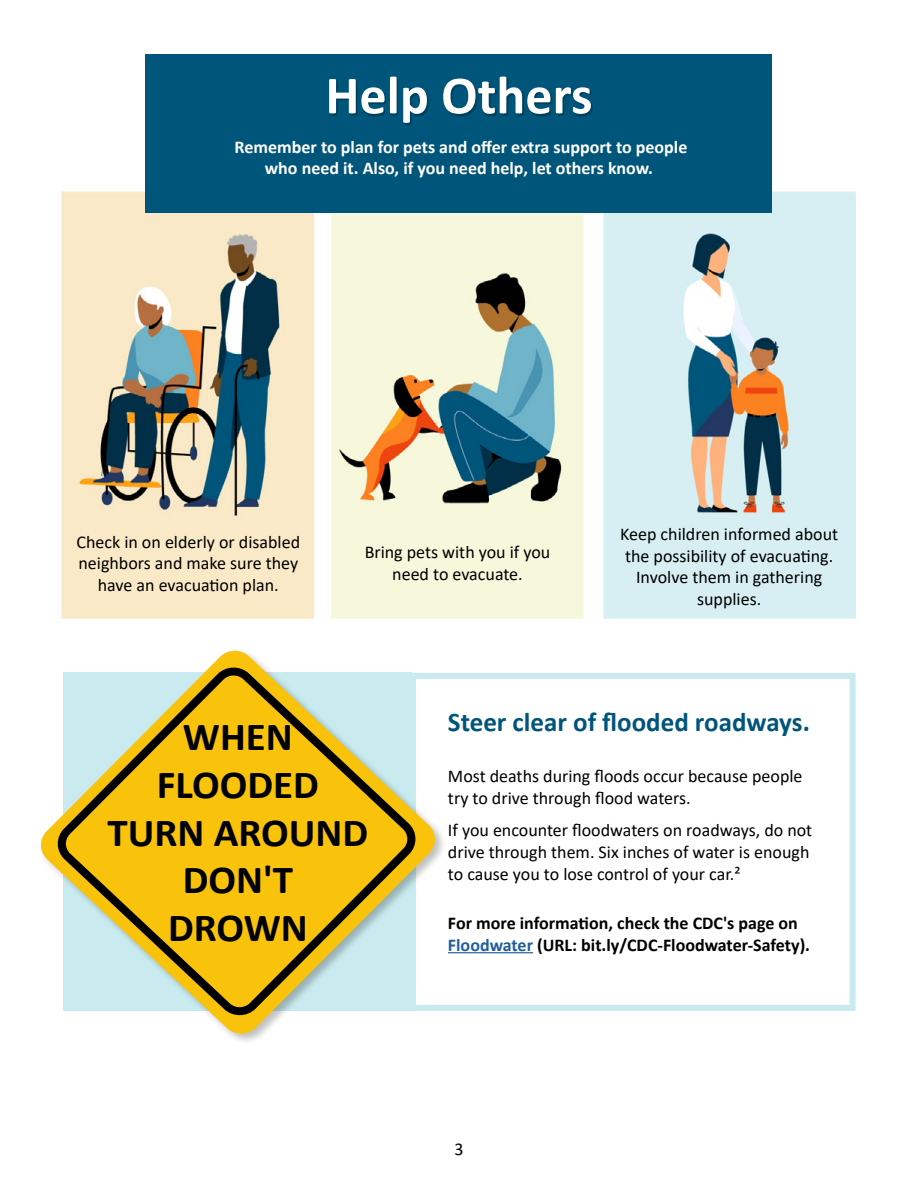
<style>
.page{position:relative;width:918px;height:1188px;background:#fff}
.page>*{position:absolute;margin:0;border:0;box-sizing:border-box;transform-origin:0 0}
.t1{font:700 54px "Calibri";color:#fff}
.t2{font:700 39.9px/47.8px "Calibri";color:#000;text-align:center}
.t3{font:700 27px "Calibri";color:#00557a}
.t4{font:18px/21.6px "Calibri";color:#000}
.t5{font:700 18px "Calibri";color:#fff}
.t6{font:700 18px/21.6px "Calibri";color:#000}
.s1{color:#215e9e}
</style>
<div class="page">
<img style="left:61px;top:180px;width:795px;height:439px">
<div style="left:146px;top:54px;width:626px;height:158px;background:#00557a"></div>
<div style="left:330px;top:78px;width:263px;height:47px;background:#000;opacity:.25"></div>
<svg style="left:43px;top:653px;width:813px;height:388px"></svg>
<h1 class="t1" style="left:325px;top:57px;width:269px">Help Others</h1>
<p class="t5" style="left:235px;top:134px;width:454px">Remember to plan for pets and offer extra support to people</p>
<p class="t5" style="left:265px;top:156px;width:390px">who need it. Also, if you need help, let others know.</p>
<p class="t4" style="left:76px;top:530px;width:225px">Check in on elderly or disabled</p>
<p class="t4" style="left:78px;top:552px;width:221px">neighbors and make sure they</p>
<p class="t4" style="left:98px;top:574px;width:182px">have an evacuation plan.</p>
<p class="t4" style="left:365px;top:541px;width:187px">Bring pets with you if you</p>
<p class="t4" style="left:392px;top:563px;width:132px">need to evacuate.</p>
<p class="t4" style="left:620px;top:523px;width:220px">Keep children informed about</p>
<p class="t4" style="left:625px;top:545px;width:210px">the possibility of evacuating.</p>
<p class="t4" style="left:636px;top:566px;width:188px">Involve them in gathering</p>
<p class="t4" style="left:697px;top:588px;width:66px">supplies.</p>
<p class="t2" style="left:107px;top:712px;width:263px">WHEN<br>FLOODED<br>TURN AROUND<br>DON'T<br>DROWN</p>
<h1 class="t3" style="left:448px;top:703px;width:363px">Steer clear of flooded roadways.</h1>
<p class="t4" style="left:448px;top:765px;width:356px">Most deaths during floods occur because people try to drive through flood waters.</p>
<p class="t4" style="left:448px;top:819px;width:366px">If you encounter floodwaters on roadways, do not drive through them. Six inches of water is enough to cause you to lose control of your car.²</p>
<p class="t6" style="left:448px;top:912px;width:364px">For more information, check the CDC's page on<br><span class="s1">Floodwater</span> (URL: bit.ly/CDC-Floodwater-Safety).</p>
<p class="t4" style="left:454px;top:1138px;width:11px">3</p>
</div>
